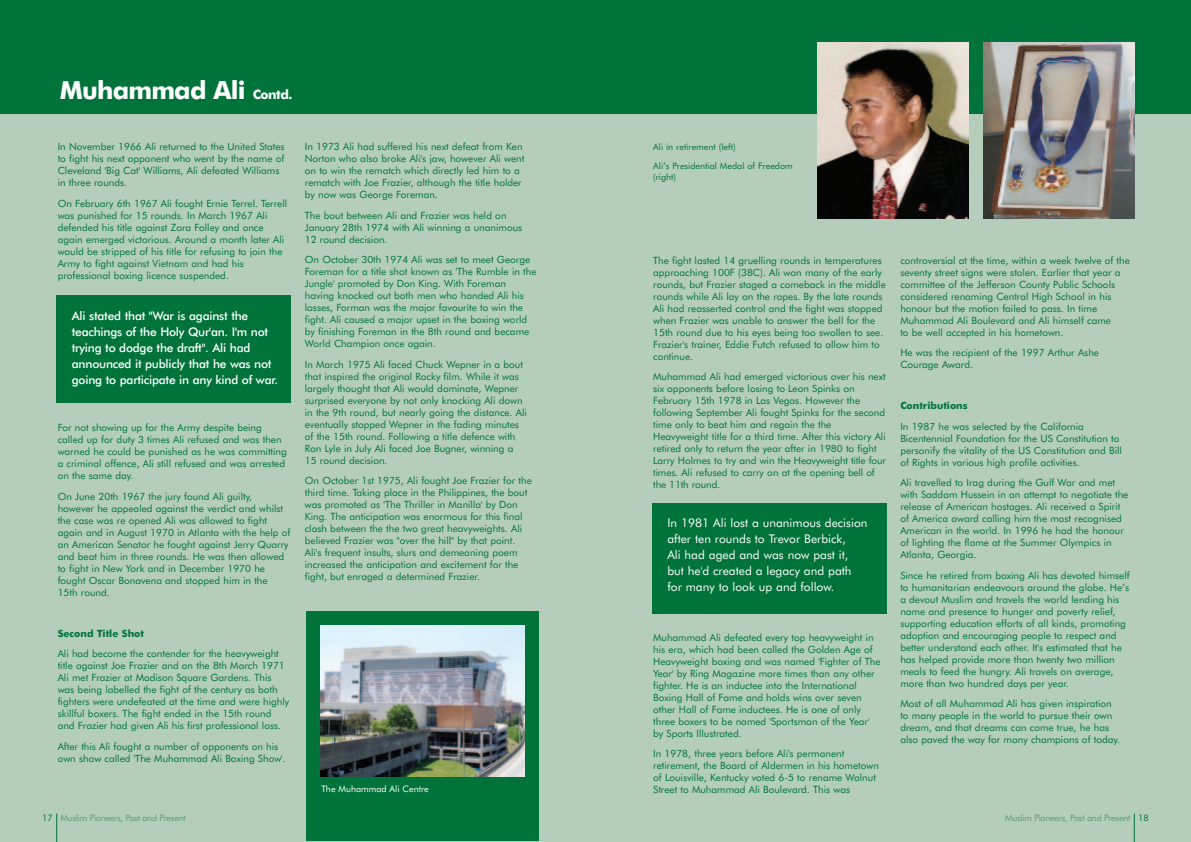
<style>
.page{position:relative;width:1191px;height:842px;background:#b4cebb}
.page>*{position:absolute;margin:0;border:0;box-sizing:border-box;transform-origin:0 0}
.t1{font:700 25px "Futura BT";letter-spacing:-.03em;color:#fff}
.t2{font:500 12px/16px "Futura BT";letter-spacing:-.02em;color:#fff}
.t3{font:12px/16px "Futura BT";color:#fff}
.t4{font:10px/12px "Futura BT";color:#00733b}
.t5{font:700 10px "Futura BT";color:#00733b}
.t6{font:9px "Futura BT";letter-spacing:-.03em;color:#5e9a74}
.t7{font:9px/19.3px "Futura BT";color:#00733b}
.t8{font:9px "Futura BT";color:#fff}
.s1{font-size:13px}
.s2{color:#00733b}
</style>
<div class="page">
<div style="left:0;top:0;width:1191px;height:113px;background:#00733b"></div>
<svg style="left:56px;top:814px;width:1px;height:28px"></svg>
<svg style="left:1134px;top:814px;width:1px;height:28px"></svg>
<img style="left:983px;top:43px;width:151px;height:175px">
<img style="left:817px;top:43px;width:151px;height:175px">
<div style="left:57px;top:296px;width:234px;height:107px;background:#00733b"></div>
<div style="left:652px;top:503px;width:234px;height:111px;background:#00733b"></div>
<div style="left:306px;top:612px;width:233px;height:229px;background:#00733b"></div>
<img style="left:320px;top:626px;width:204px;height:150px">
<h1 class="t1" style="left:60px;top:80px;width:234px">Muhammad Ali <span class="s1">Contd.</span></h1>
<p class="t4" style="left:58px;top:142px;width:228px">In November 1966 Ali returned to the United States to fight his next opponent who went by the name of Cleveland 'Big Cat' Williams, Ali defeated Williams in three rounds.</p>
<p class="t4" style="left:58px;top:198px;width:231px">On February 6th 1967 Ali fought Ernie Terrel. Terrell was punished for 15 rounds. In March 1967 Ali defended his title against Zora Folley and once again emerged victorious. Around a month later Ali would be stripped of his title for refusing to join the Army to fight against Vietnam and had his professional boxing licence suspended.</p>
<p class="t2" style="left:72px;top:309px;width:208px">Ali stated that "War is against the teachings of the Holy Qur'an. I'm not trying to dodge the draft". Ali had announced it publicly that he was not going to participate in any kind of war.</p>
<p class="t4" style="left:58px;top:423px;width:231px">For not showing up for the Army despite being called up for duty 3 times Ali refused and was then warned he could be punished as he was committing a criminal offence, Ali still refused and was arrested on the same day.</p>
<p class="t4" style="left:58px;top:491px;width:234px">On June 20th 1967 the jury found Ali guilty, however he appealed against the verdict and whilst the case was re opened Ali was allowed to fight again and in August 1970 in Atlanta with the help of an American Senator he fought against Jerry Quarry and beat him in three rounds. He was then allowed to fight in New York and in December 1970 he fought Oscar Bonavena and stopped him in the<br>15th round.</p>
<p class="t5" style="left:58px;top:629px;width:88px">Second Title Shot</p>
<p class="t4" style="left:58px;top:649px;width:233px">Ali had become the contender for the heavyweight title against Joe Frazier and on the 8th March 1971<br>Ali met Frazier at Madison Square Gardens. This was being labelled the fight of the century as both fighters were undefeated at the time and were highly skillful boxers. The fight ended in the 15th round and Frazier had given Ali his first professional loss.</p>
<p class="t4" style="left:58px;top:741px;width:229px">After this Ali fought a number of opponents on his own show called 'The Muhammad Ali Boxing Show'.</p>
<p class="t4" style="left:305px;top:142px;width:221px">In 1973 Ali had suffered his next defeat from Ken Norton who also broke Ali's jaw, however Ali went on to win the rematch which directly led him to a rematch with Joe Frazier, although the title holder by now was George Foreman.</p>
<p class="t4" style="left:305px;top:210px;width:219px">The bout between Ali and Frazier was held on<br>January 28th 1974 with Ali winning a unanimous<br>12 round decision.</p>
<p class="t4" style="left:305px;top:255px;width:233px">On October 30th 1974 Ali was set to meet George Foreman for a title shot known as 'The Rumble in the Jungle' promoted by Don King. With Foreman having knocked out both men who handed Ali his losses, Forman was the major favourite to win the fight. Ali caused a major upset in the boxing world by finishing Foreman in the 8th round and became World Champion once again.</p>
<p class="t4" style="left:305px;top:359px;width:224px">In March 1975 Ali faced Chuck Wepner in a bout that inspired the original Rocky film. While it was largely thought that Ali would dominate, Wepner surprised everyone by not only knocking Ali down in the 9th round, but nearly going the distance. Ali eventually stopped Wepner in the fading minutes of the 15th round. Following a title defence with Ron Lyle in July Ali faced Joe Bugner, winning a 15 round decision.</p>
<p class="t4" style="left:305px;top:476px;width:228px">On October 1st 1975, Ali fought Joe Frazier for the third time. Taking place in the Philippines, the bout was promoted as 'The Thriller in Manilla' by Don King. The anticipation was enormous for this final clash between the the two great heavyweights. Ali believed Frazier was "over the hill" by that point.<br>Ali's frequent insults, slurs and demeaning poem increased the anticipation and excitement for the fight, but enraged a determined Frazier.</p>
<p class="t8" style="left:321px;top:785px;width:109px">The Muhammad Ali Centre</p>
<p class="t7" style="left:653px;top:137px;width:141px">Ali in retirement (left)<br>Ali’s Presidential Medal of Freedom</p>
<p class="t7" style="left:653px;top:168px;width:24px">(right)</p>
<p class="t4" style="left:653px;top:255px;width:234px">The fight lasted 14 gruelling rounds in temperatures approaching 100F (38C). Ali won many of the early rounds, but Frazier staged a comeback in the middle rounds while Ali lay on the ropes. By the late rounds Ali had reasserted control and the fight was stopped when Frazier was unable to answer the bell for the 15th round due to his eyes being too swollen to see.<br>Frazier's trainer, Eddie Futch refused to allow him to continue.</p>
<p class="t4" style="left:653px;top:371px;width:234px">Muhammad Ali had emerged victorious over his next six opponents before losing to Leon Spinks on February 15th 1978 in Las Vegas. However the following September Ali fought Spinks for the second time only to beat him and regain the the Heavyweight title for a third time. After this victory Ali retired only to return the year after in 1980 to fight Larry Holmes to try and win the Heavyweight title four times. Ali refused to carry on at the opening bell of the 11th round.</p>
<p class="t3" style="left:667px;top:516px;width:202px">In 1981 Ali lost a unanimous decision after ten rounds to Trevor Berbick,<br>Ali had aged and was now past it, but he'd created a legacy and path for many to look up and follow.</p>
<p class="t4" style="left:653px;top:632px;width:229px">Muhammad Ali defeated every top heavyweight in his era, which had been called the Golden Age of Heavyweight boxing and was named 'Fighter of The Year' by Ring Magazine more times than any other fighter. He is an inductee into the International Boxing Hall of Fame and holds wins over seven other Hall of Fame inductees. He is one of only three boxers to be named 'Sportsman of the Year' by Sports Illustrated.</p>
<p class="t4" style="left:653px;top:749px;width:227px">In 1978, three years before Ali's permanent retirement, the Board of Aldermen in his hometown of Louisville, Kentucky voted 6-5 to rename Walnut Street to Muhammad Ali Boulevard. This was</p>
<p class="t4" style="left:900px;top:255px;width:231px">controversial at the time, within a week twelve of the seventy street signs were stolen. Earlier that year a committee of the Jefferson County Public Schools considered renaming Central High School in his honour but the motion failed to pass. In time Muhammad Ali Boulevard and Ali himself came<br>to be well accepted in his hometown.</p>
<p class="t4" style="left:900px;top:348px;width:200px">He was the recipient of the 1997 Arthur Ashe<br>Courage Award.</p>
<p class="t5" style="left:900px;top:402px;width:69px">Contributions</p>
<p class="t4" style="left:900px;top:421px;width:223px">In 1987 he was selected by the California Bicentennial Foundation for the US Constitution to personify the vitality of the US Constitution and Bill of Rights in various high profile activities.</p>
<p class="t4" style="left:900px;top:478px;width:229px">Ali travelled to Irag during the Gulf War and met with Saddam Hussein in an attempt to negotiate the release of American hostages. Ali received a Spirit of America award calling him the most recognised American in the world. In 1996 he had the honour of lighting the flame at the Summer Olympics in Atlanta, Georgia.</p>
<p class="t4" style="left:900px;top:570px;width:231px">Since he retired from boxing Ali has devoted himself to humanitarian endeavours around the globe. He’s a devout Muslim and travels the world lending his name and presence to hunger and poverty relief, supporting education efforts of all kinds, promoting adoption and encouraging people to respect and better understand each other. It's estimated that he has helped provide more than twenty two million meals to feed the hungry. Ali travels on average, more than two hundred days per year.</p>
<p class="t4" style="left:900px;top:699px;width:221px">Most of all Muhammad Ali has given inspiration to many people in the world to pursue their own dream, and that dreams can come true, he has also paved the way for many champions of today.</p>
<p class="t6" style="left:42px;top:815px;width:145px"><span class="s2">17</span> Muslim Pioneers, Past and Present</p>
<p class="t6" style="left:1005px;top:815px;width:145px">Muslim Pioneers, Past and Present <span class="s2">18</span></p>
</div>
